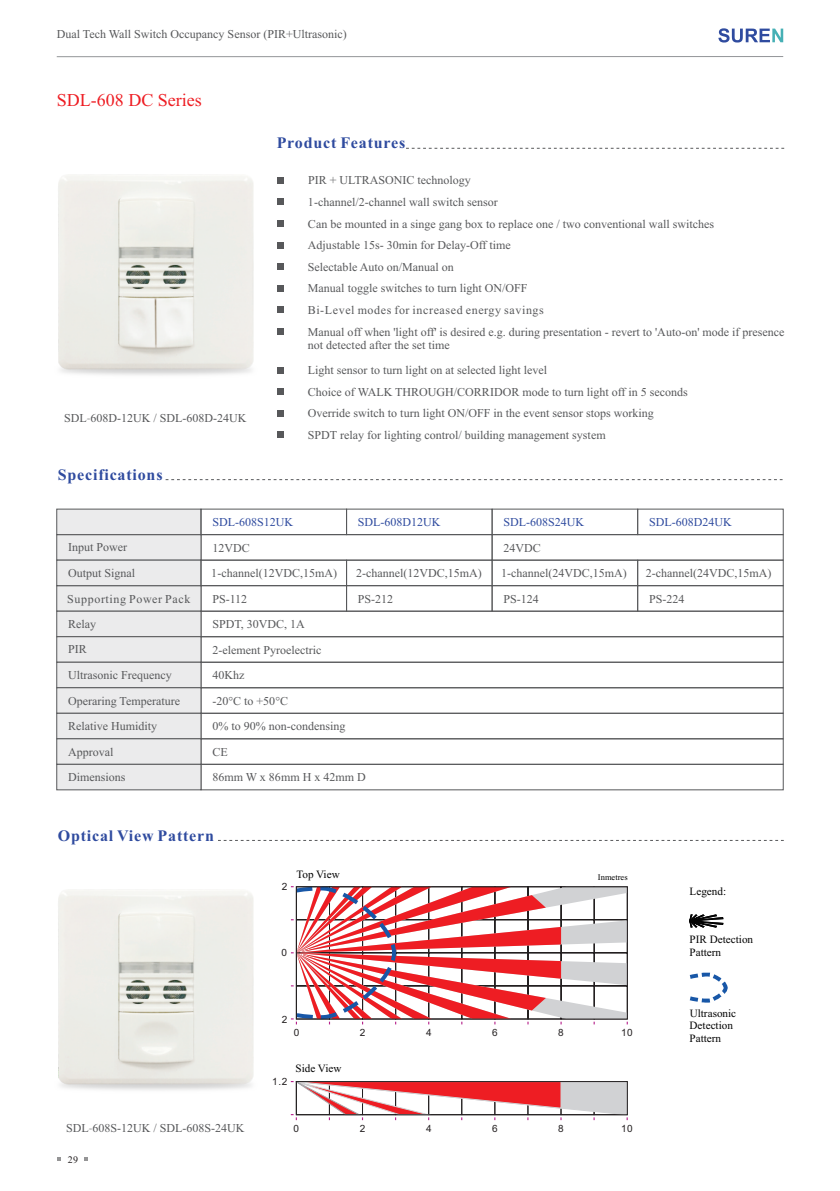
<style>
.page{position:relative;width:840px;height:1191px;background:#fff}
.page>*{position:absolute;margin:0;border:0;box-sizing:border-box;transform-origin:0 0}
.t1{font:18px "Times New Roman";color:#ee1d23}
.t2{font:700 16px "Times New Roman";letter-spacing:.05em;color:#2f4b9f}
.t3{font:12px/25.6px "Times New Roman";color:#57585a}
.t4{font:12px "Times New Roman";color:#2f4b9f}
.t5{font:11.2px/12.6px "Times New Roman";color:#030303}
.t6{font:10px "Arial";color:#231f20}
.t7{font:10px "Times New Roman";color:#231f20}
.t8{font:8.4px "Times New Roman";color:#030303}
.s1{font-family:"Adobe Fangsong Std"}
</style>
<div class="page">
<svg style="left:57px;top:1157px;width:3px;height:4px"></svg>
<svg style="left:84px;top:1157px;width:4px;height:4px"></svg>
<hr style="left:57px;top:56px;width:725px;height:1px;background:#939598">
<svg style="left:406px;top:148px;width:377px;height:1px"></svg>
<svg style="left:165px;top:479px;width:618px;height:1px"></svg>
<svg style="left:718px;top:28px;width:64px;height:15px"></svg>
<svg style="left:689px;top:914px;width:34px;height:13px"></svg>
<svg style="left:689px;top:972px;width:38px;height:30px"></svg>
<svg style="left:218px;top:840px;width:565px;height:1px"></svg>
<svg style="left:291px;top:1081px;width:336px;height:39px"></svg>
<svg style="left:561px;top:888px;width:64px;height:129px;fill:#d1d2d4"></svg>
<svg style="left:291px;top:886px;width:270px;height:138px"></svg>
<div style="left:296px;top:1081px;width:331px;height:34px;border:1px solid #231f20"></div>
<div style="left:296px;top:886px;width:331px;height:133px;border:1px solid #231f20"></div>
<img style="left:58px;top:889px;width:196px;height:201px">
<img style="left:58px;top:174px;width:196px;height:201px">
<div style="left:276px;top:263px;width:7px;height:7px;background:#57585a"></div>
<div style="left:276px;top:285px;width:7px;height:7px;background:#57585a"></div>
<div style="left:276px;top:306px;width:7px;height:7px;background:#57585a"></div>
<div style="left:276px;top:328px;width:7px;height:7px;background:#57585a"></div>
<div style="left:276px;top:367px;width:7px;height:6px;background:#57585a"></div>
<div style="left:276px;top:388px;width:7px;height:7px;background:#57585a"></div>
<div style="left:276px;top:177px;width:7px;height:7px;background:#57585a"></div>
<div style="left:276px;top:410px;width:7px;height:7px;background:#57585a"></div>
<div style="left:276px;top:198px;width:7px;height:7px;background:#57585a"></div>
<div style="left:276px;top:431px;width:7px;height:7px;background:#57585a"></div>
<div style="left:276px;top:220px;width:7px;height:7px;background:#57585a"></div>
<div style="left:276px;top:242px;width:7px;height:6px;background:#57585a"></div>
<svg style="left:56px;top:508px;width:727px;height:282px"></svg>
<p class="t3" style="left:57px;top:23px;width:291px">Dual Tech Wall Switch Occupancy Sensor (PIR+Ultrasonic)</p>
<h1 class="t1" style="left:57px;top:93px;width:146px">SDL-608 DC Series</h1>
<p class="t3" style="left:64px;top:406px;width:184px">SDL<span class="s1">-</span>608D-12UK / SDL-608D-24UK</p>
<h2 class="t2" style="left:58px;top:469px;width:106px">Specifications</h2>
<h2 class="t2" style="left:276px;top:137px;width:130px">Product Features</h2>
<p class="t3" style="left:308px;top:171px;width:191px;line-height:21.6px">PIR + ULTRASONIC technology<br>1-channel/2-channel wall switch sensor</p>
<p class="t3" style="left:307px;top:214px;width:407px;line-height:21.6px">Can be mounted in a singe gang box to replace one / two conventional wall switches Adjustable 15s- 30min for Delay-Off time<br>Selectable Auto on/Manual on<br>Manual toggle switches to turn light ON/OFF<br>Bi-Level modes for increased energy savings</p>
<p class="t3" style="left:308px;top:326px;width:478px;line-height:13.2px">Manual off when 'light off' is desired e.g. during presentation - revert to 'Auto-on' mode if presence not detected after the set time</p>
<p class="t3" style="left:308px;top:360px;width:381px;line-height:21.6px">Light sensor to turn light on at selected light level<br>Choice of WALK THROUGH/CORRIDOR mode to turn light off in 5 seconds Override switch to turn light ON/OFF in the event sensor stops working<br>SPDT relay for lighting control/ building management system</p>
<p class="t3" style="left:67px;top:535px;width:124px">Input Power<br>Output Signal<br>Supporting Power Pack</p>
<p class="t3" style="left:68px;top:612px;width:113px">Relay<br>PIR<br>Ultrasonic Frequency<br>Operaring Temperature<br>Relative Humidity<br>Approval<br>Dimensions</p>
<p class="t4" style="left:212px;top:517px;width:82px">SDL-608S12UK</p>
<p class="t3" style="left:212px;top:536px;width:39px">12VDC</p>
<p class="t4" style="left:358px;top:517px;width:84px">SDL-608D12UK</p>
<p class="t4" style="left:503px;top:517px;width:82px">SDL-608S24UK</p>
<p class="t4" style="left:648px;top:517px;width:84px">SDL-608D24UK</p>
<p class="t3" style="left:503px;top:536px;width:39px">24VDC</p>
<p class="t3" style="left:211px;top:561px;width:127px">1-channel(12VDC,15mA)</p>
<p class="t3" style="left:500px;top:561px;width:127px">1-channel(24VDC,15mA)</p>
<p class="t3" style="left:356px;top:561px;width:127px">2-channel(12VDC,15mA)</p>
<p class="t3" style="left:645px;top:561px;width:127px">2-channel(24VDC,15mA)</p>
<p class="t3" style="left:212px;top:587px;width:155px">PS-112<br>SPDT, 30VDC, 1A<br>2-element Pyroelectric<br>40Khz<br>-20°C to +50°C<br>0% to 90% non-condensing<br>CE<br>86mm W x 86mm H x 42mm D</p>
<p class="t3" style="left:358px;top:587px;width:37px">PS-212</p>
<p class="t3" style="left:503px;top:587px;width:37px">PS-124</p>
<p class="t3" style="left:648px;top:587px;width:37px">PS-224</p>
<h2 class="t2" style="left:58px;top:830px;width:157px">Optical View Pattern</h2>
<p class="t3" style="left:66px;top:1116px;width:180px">SDL<span class="s1">-</span>608S-12UK / SDL-608S-24UK</p>
<p class="t7" style="left:68px;top:1155px;width:12px">29</p>
<p class="t6" style="left:281px;top:883px;width:7px">2</p>
<p class="t5" style="left:296px;top:869px;width:45px">Top View</p>
<p class="t8" style="left:597px;top:874px;width:31px">Inmetres</p>
<p class="t6" style="left:281px;top:949px;width:7px">0</p>
<p class="t6" style="left:281px;top:1015px;width:7px">2</p>
<p class="t6" style="left:293px;top:1028px;width:7px">0</p>
<p class="t6" style="left:360px;top:1028px;width:7px">2</p>
<p class="t6" style="left:426px;top:1028px;width:7px">4</p>
<p class="t6" style="left:492px;top:1028px;width:7px">6</p>
<p class="t6" style="left:558px;top:1028px;width:7px">8</p>
<p class="t6" style="left:272px;top:1077px;width:17px">1.2</p>
<p class="t5" style="left:295px;top:1062px;width:47px">Side View</p>
<p class="t6" style="left:620px;top:1028px;width:13px">10</p>
<p class="t6" style="left:293px;top:1124px;width:7px">0</p>
<p class="t6" style="left:359px;top:1124px;width:7px">2</p>
<p class="t6" style="left:426px;top:1124px;width:7px">4</p>
<p class="t6" style="left:492px;top:1124px;width:7px">6</p>
<p class="t6" style="left:558px;top:1124px;width:7px">8</p>
<p class="t6" style="left:620px;top:1124px;width:13px">10</p>
<p class="t5" style="left:689px;top:885px;width:38px">Legend:</p>
<p class="t5" style="left:689px;top:934px;width:65px">PIR Detection<br>Pattern</p>
<p class="t5" style="left:689px;top:1008px;width:48px">Ultrasonic<br>Detection<br>Pattern</p>
</div>
